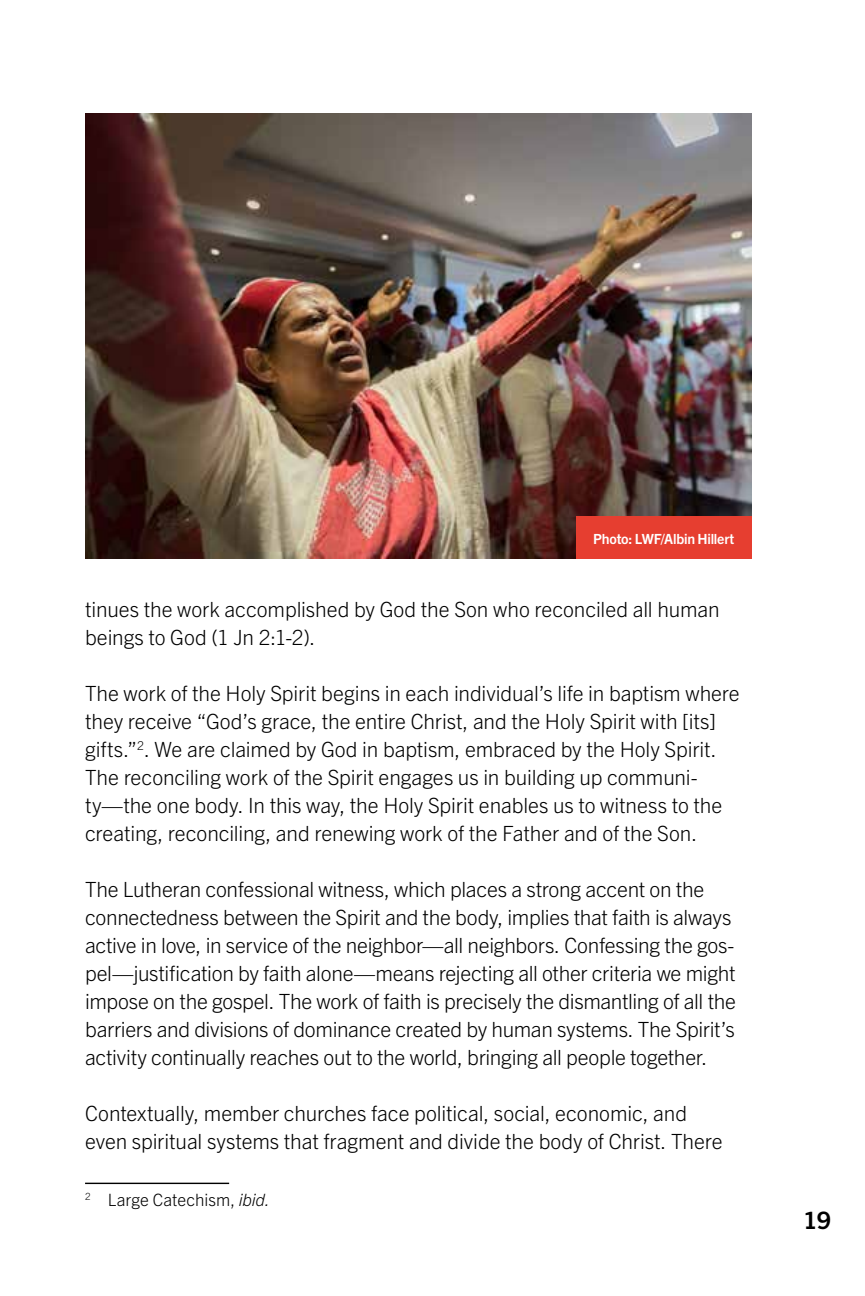
<style>
.page{position:relative;width:865px;height:1296px;background:#fff}
.page>*{position:absolute;margin:0;border:0;box-sizing:border-box;transform-origin:0 0}
.t1{font:700 24px "Trade Gothic Next LT Pro";color:#000}
.t2{font:300 21px/28px "Trade Gothic Next LT Pro";letter-spacing:-.01em;color:#000}
.t3{font:300 17px "Trade Gothic Next LT Pro";color:#000}
.t4{font:700 14px "Trade Gothic Next LT Pro";letter-spacing:-.015em;color:#fff}
.s1{font-style:italic}
</style>
<div class="page">
<hr style="left:85px;top:1182px;width:144px;height:2px;background:#000">
<img style="left:85px;top:113px;width:666px;height:445px">
<div style="left:576px;top:516px;width:175px;height:42px;background:#e63e30"></div>
<p class="t4" style="left:593px;top:529px;width:143px">Photo: LWF/Albin Hillert</p>
<p class="t2" style="left:85px;top:594px;width:636px">tinues the work accomplished by God the Son who reconciled all human beings to God (1 Jn 2:1-2).</p>
<p class="t2" style="left:85px;top:678px;width:656px">The work of the Holy Spirit begins in each individual’s life in baptism where they receive “God’s grace, the entire Christ, and the Holy Spirit with [its] gifts.”<sup>2</sup>. We are claimed by God in baptism, embraced by the Holy Spirit.<br>The reconciling work of the Spirit engages us in building up communi&shy;ty—the one body. In this way, the Holy Spirit enables us to witness to the creating, reconciling, and renewing work of the Father and of the Son.</p>
<p class="t2" style="left:85px;top:874px;width:652px">The Lutheran confessional witness, which places a strong accent on the connectedness between the Spirit and the body, implies that faith is always active in love, in service of the neighbor—all neighbors. Confessing the gos&shy;pel—justification by faith alone—means rejecting all other criteria we might impose on the gospel. The work of faith is precisely the dismantling of all the barriers and divisions of dominance created by human systems. The Spirit’s activity continually reaches out to the world, bringing all people together.</p>
<p class="t2" style="left:85px;top:1098px;width:639px">Contextually, member churches face political, social, economic, and even spiritual systems that fragment and divide the body of Christ. There</p>
<p class="t3" style="left:85px;top:1187px;width:186px"><sup>2</sup> Large Catechism, <span class="s1">ibid.</span></p>
<p class="t1" style="left:803px;top:1204px;width:29px">19</p>
</div>
